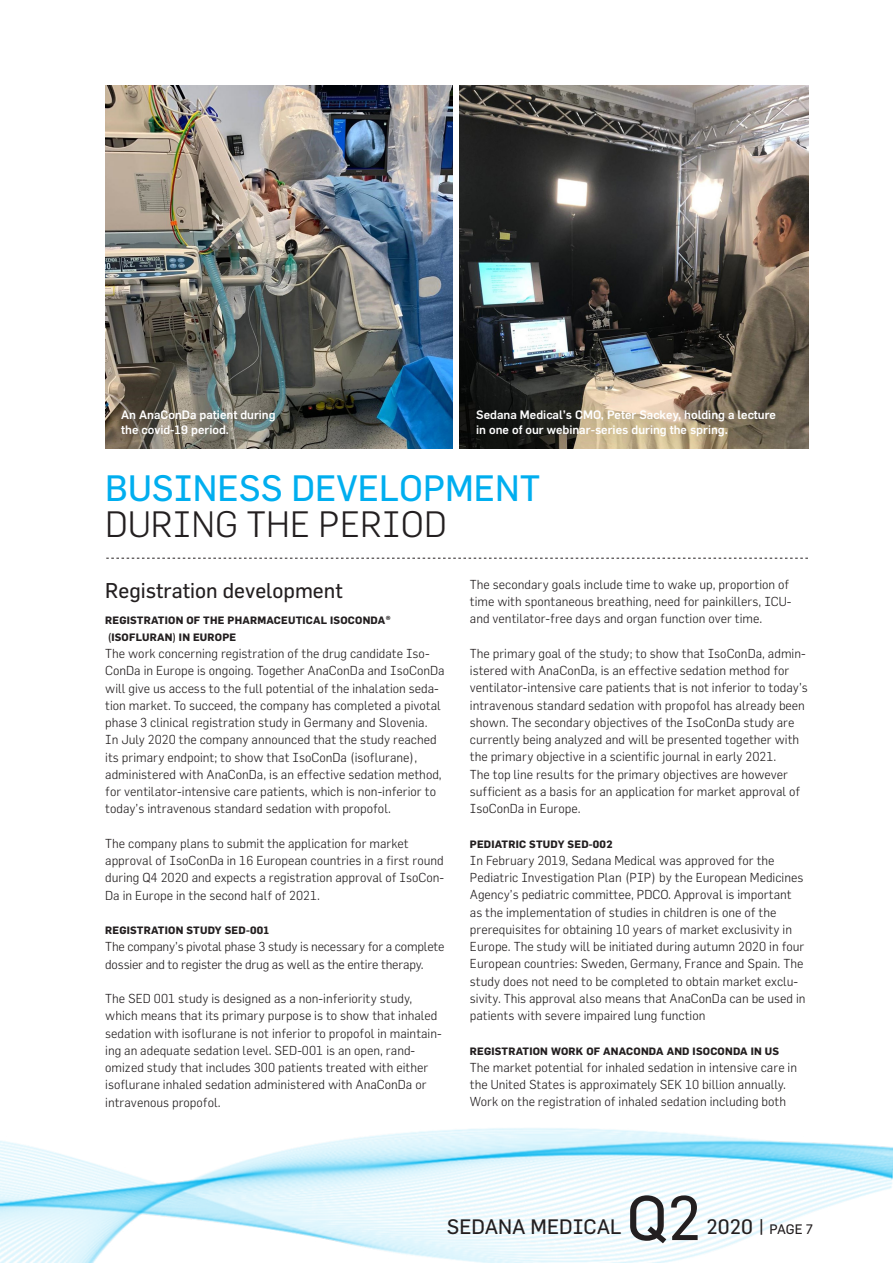
<style>
.page{position:relative;width:893px;height:1263px;background:#fff}
.page>*{position:absolute;margin:0;border:0;box-sizing:border-box;transform-origin:0 0}
.t1{font:61.5px "Flama";color:#231f20}
.t2{font:36px/36px "Flama";color:#00aeef}
.Mellanrubrik_1{font:21px "Flama";color:#231f20}
.t3{font:20.55px "Flama";color:#231f20}
.t4{font:300 12.75px/17.2px "Flama";color:#231f20}
.t5{font:500 12px/15px "Flama";color:#fff}
.Mellanrubrik_2{font:700 10.5px "Flama";letter-spacing:.02em;color:#231f20}
.s1{font-weight:300;color:#231f20}
.s2{font-size:13.5px}
</style>
<div class="page">
<img style="left:0;top:1128px;width:893px;height:135px">
<img style="left:105px;top:85px;width:348px;height:364px">
<img style="left:460px;top:85px;width:348px;height:364px">
<svg style="left:106px;top:558px;width:702px;height:1px"></svg>
<p class="t5" style="left:121px;top:407px;width:156px">An AnaConDa patient during the covid-19 period.</p>
<p class="t5" style="left:476px;top:407px;width:301px">Sedana Medical’s CMO, Peter Sackey, holding a lecture in one of our webinar-series during the spring.</p>
<p class="t2" style="left:105px;top:469px;width:437px">BUSINESS DEVELOPMENT<br><span class="s1">DURING THE PERIOD</span></p>
<p class="Mellanrubrik_1" style="left:105px;top:578px;width:239px">Registration development</p>
<p class="Mellanrubrik_2" style="left:105px;top:613px;width:287px">REGISTRATION OF THE PHARMACEUTICAL ISOCONDA®</p>
<p class="Mellanrubrik_2" style="left:108px;top:631px;width:130px">(ISOFLURAN) IN EUROPE</p>
<p class="t4" style="left:105px;top:645px;width:341px">The work concerning registration of the drug candidate Iso-ConDa in Europe is ongoing. Together AnaConDa and IsoConDa will give us access to the full potential of the inhalation seda&shy;tion market. To succeed, the company has completed a pivotal phase 3 clinical registration study in Germany and Slovenia.<br>In July 2020 the company announced that the study reached its primary endpoint; to show that IsoConDa (isoflurane), administered with AnaConDa, is an effective sedation method, for ventilator-intensive care patients, which is non-inferior to today’s intravenous standard sedation with propofol.</p>
<p class="t4" style="left:105px;top:834px;width:340px">The company plans to submit the application for market approval of IsoConDa in 16 European countries in a first round during Q4 2020 and expects a registration approval of IsoCon-Da in Europe in the second half of 2021.</p>
<p class="Mellanrubrik_2" style="left:105px;top:924px;width:165px">REGISTRATION STUDY SED-001</p>
<p class="t4" style="left:105px;top:938px;width:341px">The company’s pivotal phase 3 study is necessary for a complete dossier and to register the drug as well as the entire therapy.</p>
<p class="t4" style="left:105px;top:990px;width:338px">The SED 001 study is designed as a non-inferiority study, which means that its primary purpose is to show that inhaled sedation with isoflurane is not inferior to propofol in maintain&shy;ing an adequate sedation level. SED-001 is an open, rand&shy;omized study that includes 300 patients treated with either isoflurane inhaled sedation administered with AnaConDa or intravenous propofol.</p>
<p class="t4" style="left:470px;top:575px;width:323px">The secondary goals include time to wake up, proportion of time with spontaneous breathing, need for painkillers, ICU&shy;and ventilator-free days and organ function over time.</p>
<p class="t4" style="left:470px;top:644px;width:339px">The primary goal of the study; to show that IsoConDa, admin&shy;istered with AnaConDa, is an effective sedation method for ventilator-intensive care patients that is not inferior to today’s intravenous standard sedation with propofol has already been shown. The secondary objectives of the IsoConDa study are currently being analyzed and will be presented together with the primary objective in a scientific journal in early 2021.<br>The top line results for the primary objectives are however sufficient as a basis for an application for market approval of IsoConDa in Europe.</p>
<p class="Mellanrubrik_2" style="left:470px;top:837px;width:144px">PEDIATRIC STUDY SED-002</p>
<p class="t4" style="left:470px;top:851px;width:337px">In February 2019, Sedana Medical was approved for the Pediatric Investigation Plan (PIP) by the European Medicines Agency’s pediatric committee, PDCO. Approval is important as the implementation of studies in children is one of the prerequisites for obtaining 10 years of market exclusivity in Europe. The study will be initiated during autumn 2020 in four European countries: Sweden, Germany, France and Spain. The study does not need to be completed to obtain market exclu&shy;sivity. This approval also means that AnaConDa can be used in patients with severe impaired lung function</p>
<p class="Mellanrubrik_2" style="left:470px;top:1044px;width:311px">REGISTRATION WORK OF ANACONDA AND ISOCONDA IN US</p>
<p class="t4" style="left:470px;top:1058px;width:329px">The market potential for inhaled sedation in intensive care in the United States is approximately SEK 10 billion annually.<br>Work on the registration of inhaled sedation including both</p>
<h3 class="t3" style="left:447px;top:1214px;width:176px">SEDANA MEDICAL</h3>
<h1 class="t1" style="left:626px;top:1181px;width:77px">Q2</h1>
<h3 class="t3" style="left:706px;top:1214px;width:108px">2020 | <span class="s2">PAGE 7</span></h3>
</div>
